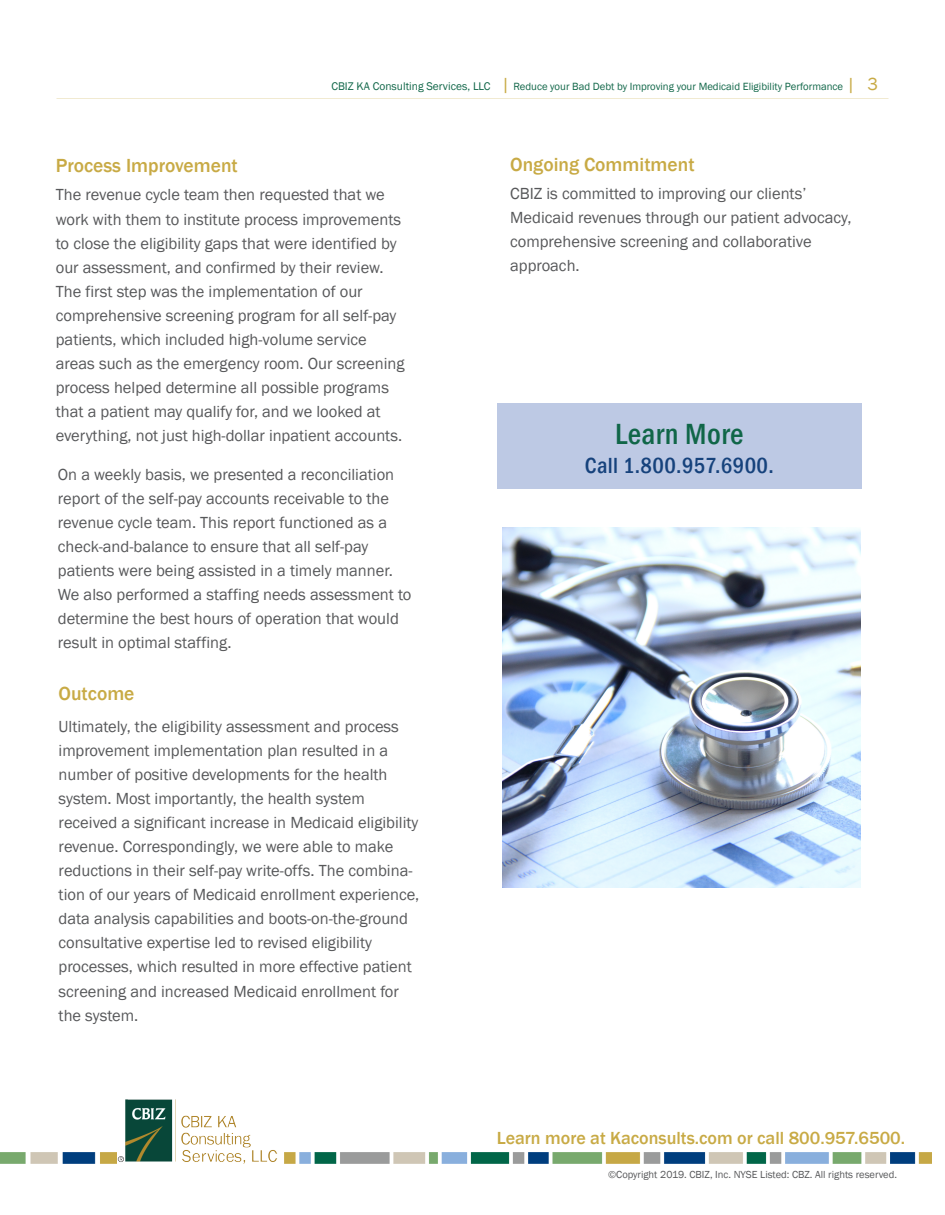
<style>
.page{position:relative;width:945px;height:1215px;background:#fff}
.page>*{position:absolute;margin:0;border:0;box-sizing:border-box;transform-origin:0 0}
.t1{font:500 condensed 30px "Franklin Gothic";letter-spacing:.02em;color:#106648}
.t2{font:500 condensed 22.5px "Franklin Gothic";letter-spacing:.02em;color:#16427c}
.t3{font:500 19.5px "Franklin Gothic";color:#c8aa45}
.t4{font:500 18px "Franklin Gothic";color:#c8aa45}
.t5{font:16.5px/24px "Franklin Gothic";color:#57585a}
.t6{font:10.8px "Franklin Gothic";color:#106648}
.t7{font:10.5px "Franklin Gothic";color:#57585a}
.s1{font-size:11.4px}
.s2{font-size:18px;color:#c8aa45}
</style>
<div class="page">
<img style="left:0;top:1153px;width:117px;height:10px">
<img style="left:285px;top:1153px;width:646px;height:10px">
<div style="left:498px;top:403px;width:364px;height:86px;background:#bdc9e4"></div>
<img style="left:117px;top:1099px;width:160px;height:64px">
<img style="left:502px;top:527px;width:358px;height:360px">
<p class="t3" style="left:56px;top:153px;width:184px">Process Improvement</p>
<p class="t6" style="left:331px;top:79px;width:548px"><span class="s1">CBIZ KA Consulting Services, LLC</span> <span class="s2">|</span> Reduce your Bad Debt by Improving your Medicaid Eligibility Performance <span class="s2">| 3</span></p>
<p class="t3" style="left:510px;top:153px;width:186px">Ongoing Commitment</p>
<p class="t5" style="left:56px;top:183px;width:350px">The revenue cycle team then requested that we work with them to institute process improvements to close the eligibility gaps that were identified by our assessment, and confirmed by their review.<br>The first step was the implementation of our comprehensive screening program for all self-pay patients, which included high-volume service areas such as the emergency room. Our screening process helped determine all possible programs that a patient may qualify for, and we looked at everything, not just high-dollar inpatient accounts.</p>
<p class="t5" style="left:58px;top:463px;width:355px">On a weekly basis, we presented a reconciliation report of the self-pay accounts receivable to the revenue cycle team. This report functioned as a check-and-balance to ensure that all self-pay patients were being assisted in a timely manner.<br>We also performed a staffing needs assessment to determine the best hours of operation that would result in optimal staffing.</p>
<p class="t3" style="left:59px;top:681px;width:77px">Outcome</p>
<p class="t5" style="left:59px;top:715px;width:362px">Ultimately, the eligibility assessment and process improvement implementation plan resulted in a number of positive developments for the health system. Most importantly, the health system received a significant increase in Medicaid eligibility revenue. Correspondingly, we were able to make reductions in their self-pay write-offs. The combina&shy;tion of our years of Medicaid enrollment experience, data analysis capabilities and boots-on-the-ground consultative expertise led to revised eligibility processes, which resulted in more effective patient screening and increased Medicaid enrollment for the system.</p>
<p class="t5" style="left:510px;top:182px;width:343px">CBIZ is committed to improving our clients’ Medicaid revenues through our patient advocacy, comprehensive screening and collaborative approach.</p>
<h1 class="t1" style="left:615px;top:414px;width:130px">Learn More</h1>
<h2 class="t2" style="left:585px;top:451px;width:191px">Call 1.800.957.6900.</h2>
<p class="t4" style="left:497px;top:1127px;width:410px">Learn more at Kaconsults.com or call 800.957.6500.</p>
<p class="t7" style="left:608px;top:1168px;width:290px">©Copyright 2019. CBIZ, Inc. NYSE Listed: CBZ. All rights reserved.</p>
</div>
